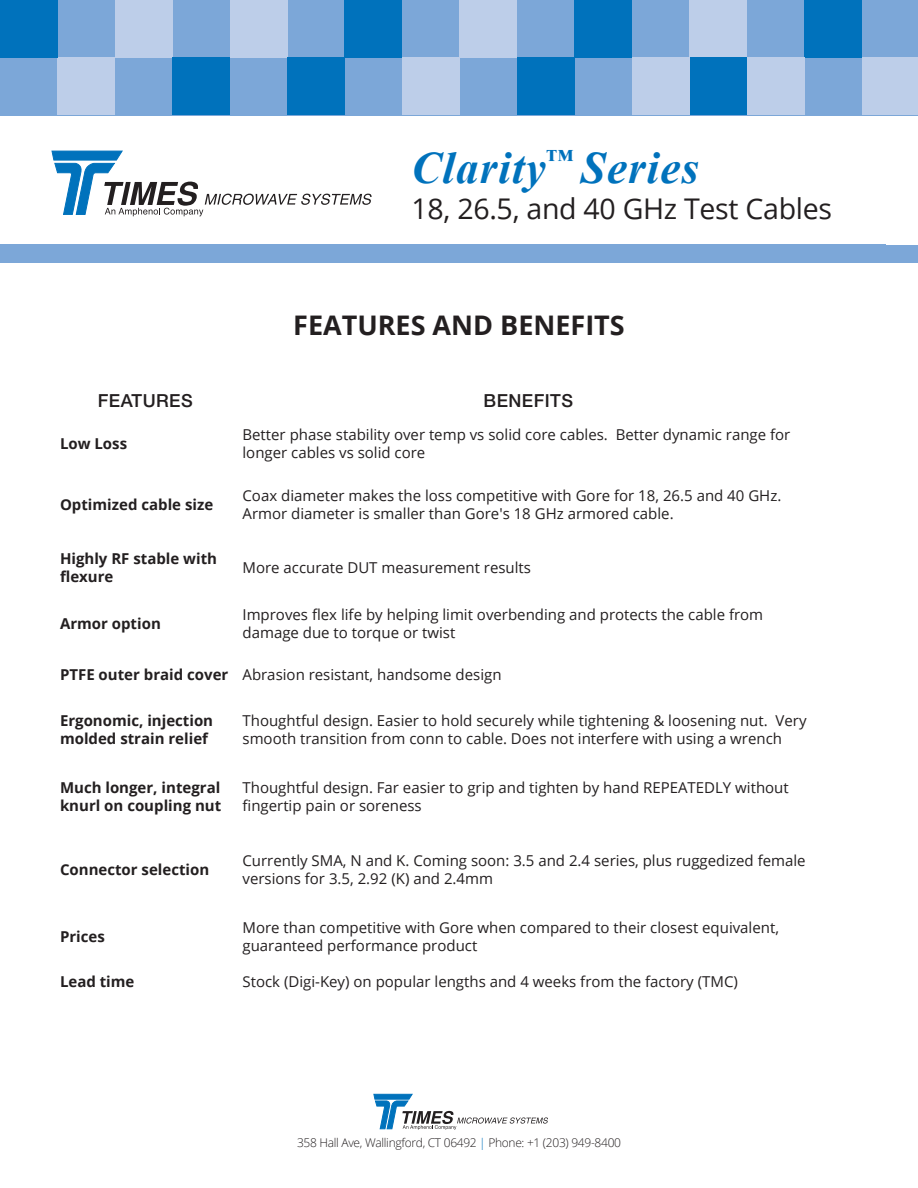
<style>
.page{position:relative;width:918px;height:1188px;background:#fff}
.page>*{position:absolute;margin:0;border:0;box-sizing:border-box;transform-origin:0 0}
.t1{font:italic 700 45px "Times New Roman";letter-spacing:.025em;color:#0072bc}
.t2{font:28.5px "Open Sans";letter-spacing:-.01em;color:#231f20}
.t3{font:700 27px "Open Sans";color:#231f20}
.Bold_Column_Paragrap{font:500 18px "Helvetica Neue LT Std";letter-spacing:.025em;color:#231f20}
.Regular_body_text_ta{font:15px/18px "Open Sans";color:#231f20}
.Regular_body_text_ta-2{font:700 15px/18px "Open Sans";color:#231f20}
.Bullets{font:300 12px "Open Sans";letter-spacing:-.025em;color:#231f20}
.s1{color:#0072bc}
</style>
<div class="page">
<svg style="left:51px;top:150px;width:321px;height:66px"></svg>
<div style="left:0;top:244px;width:918px;height:18px;background:#7ca7d8"></div>
<div style="left:0;top:0;width:918px;height:115px;background:#7ca7d8"></div>
<div style="left:689px;top:0;width:58px;height:57px;background:#bdcee9"></div>
<div style="left:689px;top:58px;width:58px;height:57px;background:#0072bc"></div>
<div style="left:862px;top:58px;width:56px;height:57px;background:#bdcee9"></div>
<div style="left:804px;top:0;width:58px;height:57px;background:#0072bc"></div>
<div style="left:460px;top:0;width:57px;height:58px;background:#bdcee9"></div>
<div style="left:517px;top:58px;width:58px;height:57px;background:#0072bc"></div>
<div style="left:632px;top:58px;width:57px;height:57px;background:#bdcee9"></div>
<div style="left:575px;top:0;width:57px;height:58px;background:#0072bc"></div>
<div style="left:230px;top:0;width:57px;height:58px;background:#bdcee9"></div>
<div style="left:287px;top:58px;width:58px;height:57px;background:#0072bc"></div>
<div style="left:402px;top:58px;width:58px;height:57px;background:#bdcee9"></div>
<div style="left:345px;top:0;width:57px;height:58px;background:#0072bc"></div>
<div style="left:115px;top:0;width:57px;height:58px;background:#bdcee9"></div>
<div style="left:172px;top:58px;width:58px;height:57px;background:#0072bc"></div>
<div style="left:57px;top:58px;width:58px;height:57px;background:#bdcee9"></div>
<div style="left:0;top:0;width:57px;height:58px;background:#0072bc"></div>
<div style="left:747px;top:58px;width:57px;height:57px;background:#bdcee9"></div>
<svg style="left:373px;top:1094px;width:174px;height:36px"></svg>
<h1 class="t1" style="left:411px;top:136px;width:289px">Clarity<sup>™</sup> Series</h1>
<h2 class="t2" style="left:411px;top:189px;width:422px">18, 26.5, and 40 GHz Test Cables</h2>
<p class="t3" style="left:293px;top:306px;width:333px">FEATURES AND BENEFITS</p>
<p class="Bold_Column_Paragrap" style="left:98px;top:389px;width:96px">FEATURES</p>
<p class="Bold_Column_Paragrap" style="left:484px;top:389px;width:91px">BENEFITS</p>
<p class="Regular_body_text_ta-2" style="left:60px;top:434px;width:69px">Low Loss</p>
<p class="Regular_body_text_ta" style="left:243px;top:425px;width:549px">Better phase stability over temp vs solid core cables. Better dynamic range for longer cables vs solid core</p>
<p class="Regular_body_text_ta-2" style="left:60px;top:495px;width:155px">Optimized cable size</p>
<p class="Regular_body_text_ta" style="left:243px;top:486px;width:540px">Coax diameter makes the loss competitive with Gore for 18, 26.5 and 40 GHz.<br>Armor diameter is smaller than Gore's 18 GHz armored cable.</p>
<p class="Regular_body_text_ta-2" style="left:60px;top:549px;width:159px">Highly RF stable with flexure</p>
<p class="Regular_body_text_ta" style="left:243px;top:558px;width:290px">More accurate DUT measurement results</p>
<p class="Regular_body_text_ta-2" style="left:60px;top:614px;width:102px">Armor option</p>
<p class="Regular_body_text_ta" style="left:243px;top:605px;width:522px">Improves flex life by helping limit overbending and protects the cable from damage due to torque or twist</p>
<p class="Regular_body_text_ta-2" style="left:60px;top:665px;width:170px">PTFE outer braid cover</p>
<p class="Regular_body_text_ta" style="left:243px;top:665px;width:261px">Abrasion resistant, handsome design</p>
<p class="Regular_body_text_ta-2" style="left:60px;top:711px;width:155px">Ergonomic, injection molded strain relief</p>
<p class="Regular_body_text_ta" style="left:243px;top:711px;width:566px">Thoughtful design. Easier to hold securely while tightening &amp; loosening nut. Very smooth transition from conn to cable. Does not interfere with using a wrench</p>
<p class="Regular_body_text_ta-2" style="left:60px;top:778px;width:163px">Much longer, integral knurl on coupling nut</p>
<p class="Regular_body_text_ta" style="left:243px;top:778px;width:548px">Thoughtful design. Far easier to grip and tighten by hand REPEATEDLY without fingertip pain or soreness</p>
<p class="Regular_body_text_ta-2" style="left:60px;top:860px;width:151px">Connector selection</p>
<p class="Regular_body_text_ta" style="left:243px;top:851px;width:565px">Currently SMA, N and K. Coming soon: 3.5 and 2.4 series, plus ruggedized female versions for 3.5, 2.92 (K) and 2.4mm</p>
<p class="Regular_body_text_ta-2" style="left:60px;top:928px;width:46px">Prices</p>
<p class="Regular_body_text_ta" style="left:243px;top:919px;width:538px">More than competitive with Gore when compared to their closest equivalent, guaranteed performance product</p>
<p class="Regular_body_text_ta-2" style="left:60px;top:973px;width:76px">Lead time</p>
<p class="Regular_body_text_ta" style="left:243px;top:973px;width:497px">Stock (Digi-Key) on popular lengths and 4 weeks from the factory (TMC)</p>
<p class="Bullets" style="left:297px;top:1135px;width:326px">358 Hall Ave, Wallingford, CT 06492 <span class="s1">|</span> Phone: +1 (203) 949-8400</p>
</div>
